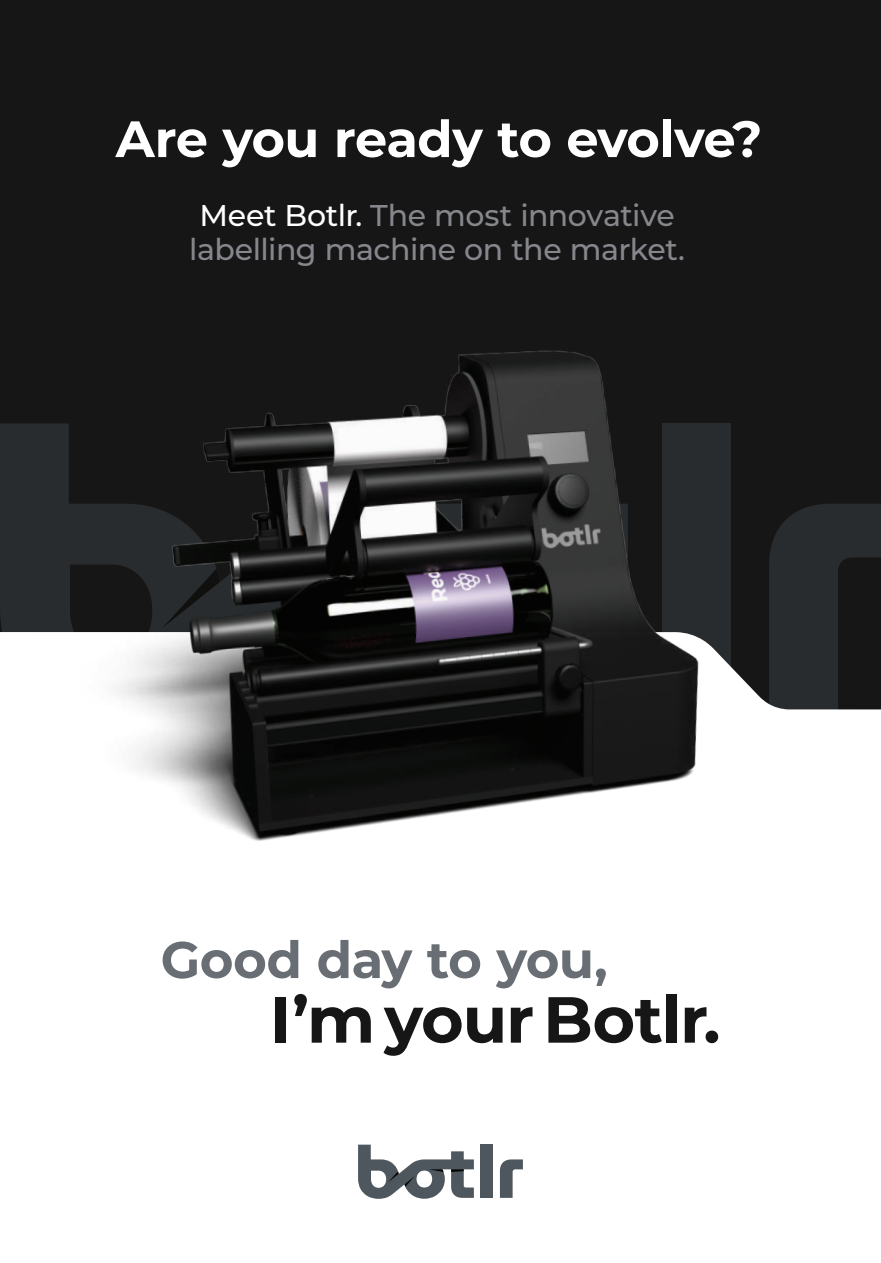
<style>
.page{position:relative;width:881px;height:1263px;background:#fff}
.page>*{position:absolute;margin:0;border:0;box-sizing:border-box;transform-origin:0 0}
.t1{font:700 64.95px "Montserrat";letter-spacing:-.015em;color:#161616}
.t2{font:700 51.45px "Montserrat";letter-spacing:-.015em;color:#686e73}
.t3{font:700 51px "Montserrat";letter-spacing:-.015em;color:#fff}
.t4{font:500 30px/34.5px "Montserrat";letter-spacing:-.015em;color:#85878c;text-align:center}
.s1{color:#fff}
</style>
<div class="page">
<div style="left:0;top:0;width:880px;height:787px;background:#161616"></div>
<div style="left:0;top:423px;width:59px;height:209px;background:#292c2e"></div>
<div style="left:0;top:632px;width:59px;height:155px;background:#fff"></div>
<img style="left:59px;top:350px;width:821px;height:491px">
<div style="left:480px;top:1145px;width:12px;height:53px;background:#4d575d"></div>
<svg style="left:499px;top:1159px;width:23px;height:39px"></svg>
<svg style="left:358px;top:1145px;width:115px;height:54px"></svg>
<h3 class="t3" style="left:116px;top:102px;width:648px">Are you ready to evolve?</h3>
<p class="t4" style="left:189px;top:197px;width:497px"><span class="s1">Meet Botlr.</span> The most innovative labelling machine on the market.</p>
<h2 class="t2" style="left:160px;top:923px;width:448px">Good day to you,</h2>
<h1 class="t1" style="left:270px;top:973px;width:451px">I’m your Botlr.</h1>
</div>
